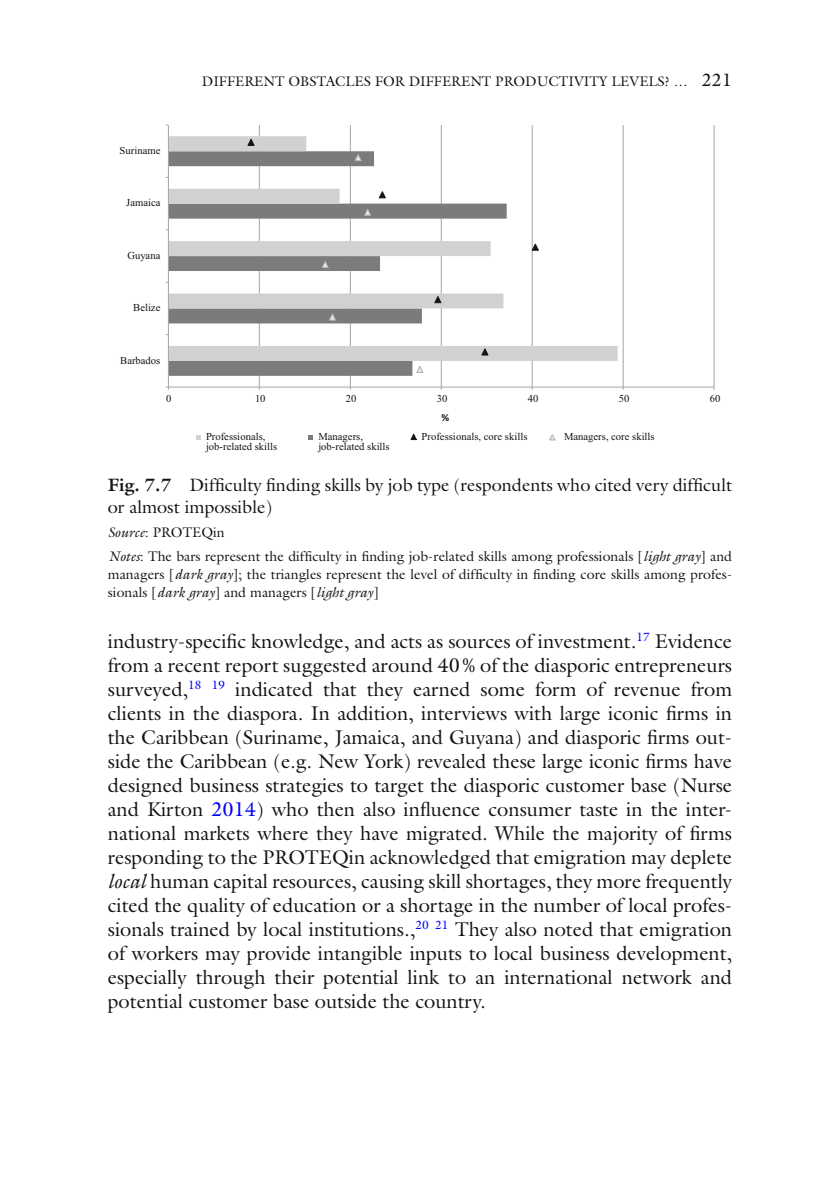
<style>
.page{position:relative;width:840px;height:1191px;background:#fff}
.page>*{position:absolute;margin:0;border:0;box-sizing:border-box;transform-origin:0 0}
.t1{font:20px/24px "Xqqnxh Hgrfqd Ljjlqh Galliard Std";color:#131413;text-align:justify}
.t2{font:18px/22px "Xqqnxh Hgrfqd Ljjlqh Galliard Std";color:#131413}
.t3{font:14px/24px "Xqqnxh Hgrfqd Ljjlqh Galliard Std";letter-spacing:.005em;color:#131413}
.t4{font:10.6px/10px "Lxhxsb Pyrcts Tmnlhw Times New Roman";color:#131413}
.t5{font:700 10.6px "Jjkjfg Wcqtqv Dkdhjh Calibri";color:#131413}
.s1{font-size:18px}
.s2{font-family:"Qkwjtf Kxbwrd Jsdmsn Galliard Std";font-weight:700}
.s3{font-family:"Gbxlhy Dsjvmb Mmddpc Galliard Std";font-style:italic}
.s4{color:#00f}
</style>
<div class="page">
<hr style="left:713px;top:125px;width:1px;height:262px;background:#a4a5a5">
<hr style="left:622px;top:125px;width:1px;height:262px;background:#a4a5a5">
<hr style="left:531px;top:125px;width:1px;height:262px;background:#a4a5a5">
<hr style="left:440px;top:125px;width:1px;height:262px;background:#a4a5a5">
<hr style="left:350px;top:125px;width:1px;height:262px;background:#a4a5a5">
<hr style="left:259px;top:125px;width:1px;height:262px;background:#a4a5a5">
<svg style="left:169px;top:361px;width:273px;height:15px;background:#888"></svg>
<svg style="left:169px;top:136px;width:448px;height:225px"></svg>
<hr style="left:168px;top:125px;width:1px;height:262px;background:#a4a5a5">
<svg style="left:166px;top:386px;width:548px;height:4px"></svg>
<svg style="left:480px;top:348px;width:8px;height:8px"></svg>
<svg style="left:433px;top:296px;width:8px;height:7px"></svg>
<svg style="left:531px;top:243px;width:8px;height:8px"></svg>
<svg style="left:378px;top:191px;width:8px;height:7px"></svg>
<svg style="left:247px;top:138px;width:8px;height:8px"></svg>
<svg style="left:415px;top:365px;width:8px;height:8px"></svg>
<svg style="left:328px;top:313px;width:8px;height:8px"></svg>
<svg style="left:321px;top:261px;width:8px;height:7px"></svg>
<svg style="left:363px;top:208px;width:8px;height:8px"></svg>
<svg style="left:354px;top:154px;width:8px;height:7px"></svg>
<svg style="left:196px;top:435px;width:4px;height:5px"></svg>
<svg style="left:308px;top:435px;width:5px;height:5px"></svg>
<svg style="left:410px;top:433px;width:7px;height:7px"></svg>
<svg style="left:549px;top:434px;width:6px;height:7px"></svg>
<p class="t4" style="left:120px;top:146px;width:42px">Suriname</p>
<p class="t4" style="left:126px;top:199px;width:36px">Jamaica</p>
<p class="t4" style="left:127px;top:251px;width:34px">Guyana</p>
<p class="t4" style="left:133px;top:303px;width:29px">Belize</p>
<p class="t4" style="left:120px;top:356px;width:41px">Barbados</p>
<p class="t3" style="left:202px;top:71px;width:531px">DIFFERENT OBSTACLES FOR DIFFERENT PRODUCTIVITY LEVELS? … <span class="s1">221</span></p>
<p class="t4" style="left:166px;top:394px;width:7px">0</p>
<p class="t4" style="left:255px;top:394px;width:12px">10</p>
<p class="t4" style="left:346px;top:394px;width:12px">20</p>
<p class="t4" style="left:436px;top:394px;width:12px">30</p>
<p class="t4" style="left:527px;top:394px;width:12px">40</p>
<p class="t4" style="left:618px;top:394px;width:12px">50</p>
<p class="t4" style="left:709px;top:394px;width:12px">60</p>
<p class="t5" style="left:441px;top:411px;width:9px">%</p>
<p class="t4" style="left:206px;top:432px;width:73px">Professionals, job-related skills</p>
<p class="t4" style="left:318px;top:432px;width:73px">Managers, job-related skills</p>
<p class="t4" style="left:421px;top:432px;width:107px">Professionals, core skills</p>
<p class="t4" style="left:563px;top:432px;width:92px">Managers, core skills</p>
<p class="t2" style="left:108px;top:476px;width:625px"><span class="s2">Fig. 7.7</span> Difficulty finding skills by job type (respondents who cited very difficult or almost impossible)</p>
<p class="t3" style="left:108px;top:522px;width:625px"><span class="s3">Source</span> : PROTEQin<br><span class="s3">Notes</span>: The bars represent the difficulty in finding job-related skills among professionals [ <span class="s3">light gray</span>] and</p>
<p class="t3" style="left:108px;top:567px;width:625px;line-height:18px">managers [ <span class="s3">dark gray</span>]; the triangles represent the level of difficulty in finding core skills among profes&shy;sionals [ <span class="s3">dark gray</span>] and managers [ <span class="s3">light gray</span>]</p>
<p class="t1" style="left:108px;top:630px;width:625px">industry-specific knowledge, and acts as sources of investment. <sup>17</sup> Evidence from a recent report suggested around 40 % of the diasporic entrepreneurs surveyed, <sup>18</sup> <sup>19</sup> indicated that they earned some form of revenue from clients in the diaspora. In addition, interviews with large iconic firms in the Caribbean (Suriname, Jamaica, and Guyana) and diasporic firms out&shy;side the Caribbean (e.g. New York) revealed these large iconic firms have designed business strategies to target the diasporic customer base (Nurse and Kirton <span class="s4">2014</span>) who then also influence consumer taste in the inter&shy;national markets where they have migrated. While the majority of firms responding to the PROTEQin acknowledged that emigration may deplete <span class="s3">local</span> human capital resources, causing skill shortages, they more frequently cited the quality of education or a shortage in the number of local profes&shy;sionals trained by local institutions., <sup>20</sup> <sup>21</sup> They also noted that emigration of workers may provide intangible inputs to local business development, especially through their potential link to an international network and potential customer base outside the country.</p>
</div>
